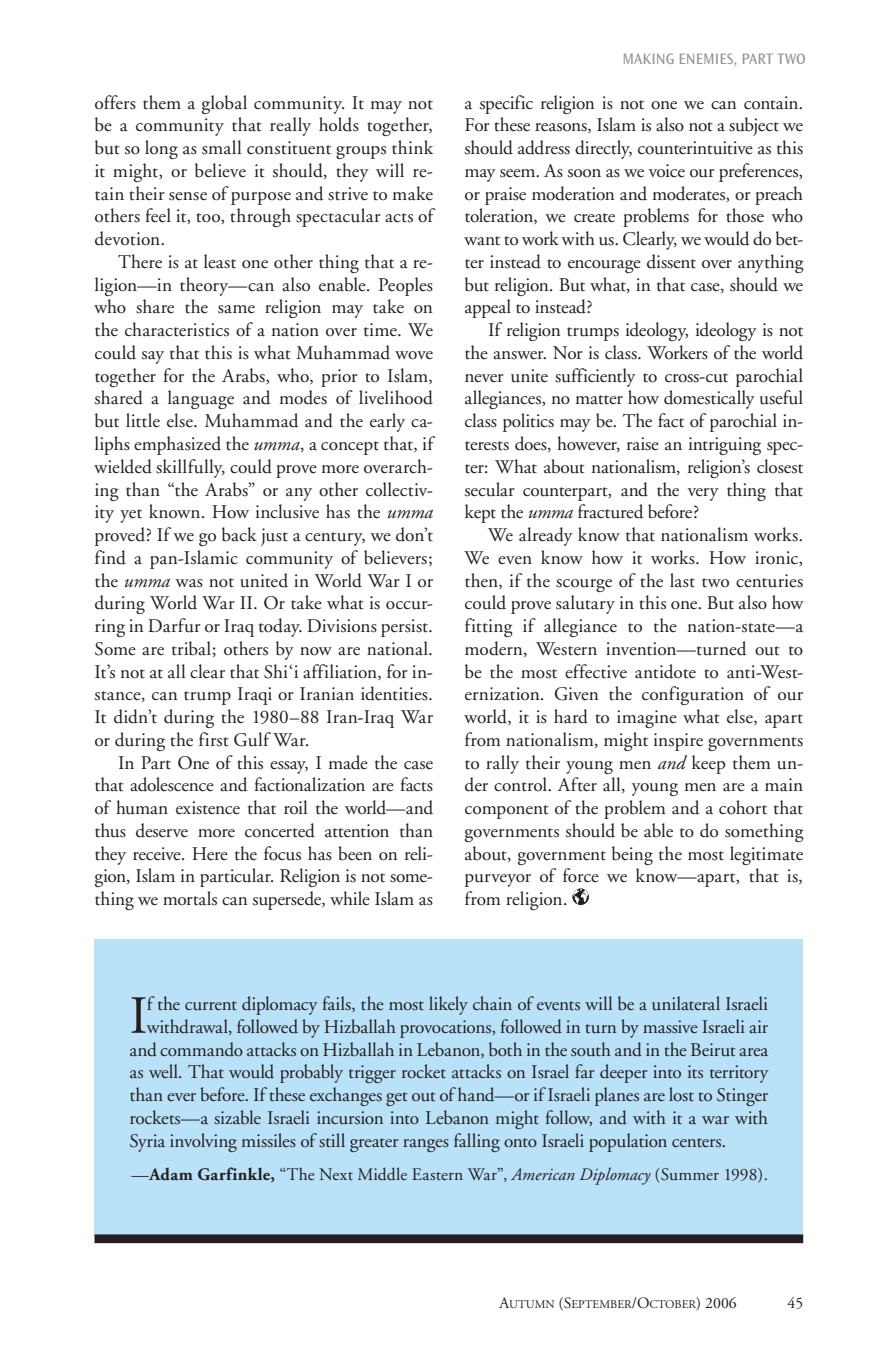
<style>
.page{position:relative;width:882px;height:1371px;background:#fff}
.page>*{position:absolute;margin:0;border:0;box-sizing:border-box;transform-origin:0 0}
.t1{font:53.55px "Adobe Garamond";color:#231f20}
.t2{font:19.25px/22.8px "Adobe Garamond";letter-spacing:-.005em;color:#231f20;text-align:justify}
.t3{font:17.5px "Adobe Garamond";letter-spacing:.005em;color:#231f20}
.t4{font:15.75px "Ocean Sans";color:#939598}
.t5{font:15.75px "Adobe Garamond";color:#231f20}
.t6{font:11.9px "Adobe Garamond";color:#231f20}
.s1{font-style:italic}
.s2{font-weight:700}
.s3{font-size:15.75px}
</style>
<div class="page">
<svg style="left:572px;top:888px;width:17px;height:17px"></svg>
<svg style="left:573px;top:889px;width:16px;height:15px"></svg>
<div style="left:94px;top:939px;width:709px;height:297px;background:#b9e1f7"></div>
<div style="left:94px;top:1234px;width:709px;height:8px;background:#231f20"></div>
<p class="t2" style="left:94px;top:92px;width:340px">offers them a global community. It may not be a community that really holds together, but so long as small constituent groups think it might, or believe it should, they will re&shy;tain their sense of purpose and strive to make others feel it, too, through spectacular acts of devotion.</p>
<p class="t2" style="left:94px;top:251px;width:340px;text-indent:24px">There is at least one other thing that a re&shy;ligion—in theory—can also enable. Peoples who share the same religion may take on the characteristics of a nation over time. We could say that this is what Muhammad wove together for the Arabs, who, prior to Islam, shared a language and modes of livelihood but little else. Muhammad and the early ca&shy;liphs emphasized the <span class="s1">umma</span>, a concept that, if wielded skillfully, could prove more overarch&shy;ing than “the Arabs” or any other collectiv&shy;ity yet known. How inclusive has the <span class="s1">umma </span>proved? If we go back just a century, we don’t find a pan-Islamic community of believers; the <span class="s1">umma</span> was not united in World War I or during World War II . Or take what is occur&shy;ring in Darfur or Iraq today. Divisions persist.<br>Some are tribal; others by now are national.<br>It’s not at all clear that Shi‘i affiliation, for in&shy;stance, can trump Iraqi or Iranian identities.<br>It didn’t during the 1980–88 Iran-Iraq War or during the first Gulf War.</p>
<p class="t2" style="left:94px;top:751px;width:340px;text-indent:24px">In Part One of this essay, I made the case that adolescence and factionalization are facts of human existence that roil the world—and thus deserve more concerted attention than they receive. Here the focus has been on reli&shy;gion, Islam in particular. Religion is not some&shy;thing we mortals can supersede, while Islam as</p>
<p class="t4" style="left:622px;top:50px;width:37px">MAKING</p>
<p class="t4" style="left:678px;top:50px;width:16px">ENEMIES</p>
<p class="t4" style="left:734px;top:50px;width:74px">, PART TWO</p>
<p class="t2" style="left:465px;top:92px;width:340px">a specific religion is not one we can contain.<br>For these reasons, Islam is also not a subject we should address directly, counterintuitive as this may seem. As soon as we voice our preferences, or praise moderation and moderates, or preach toleration, we create problems for those who want to work with us. Clearly, we would do bet&shy;ter instead to encourage dissent over anything but religion. But what, in that case, should we appeal to instead?</p>
<p class="t2" style="left:465px;top:319px;width:340px;text-indent:24px">If religion trumps ideology, ideology is not the answer. Nor is class. Workers of the world never unite sufficiently to cross-cut parochial allegiances, no matter how domestically useful class politics may be. The fact of parochial in&shy;terests does, however, raise an intriguing spec&shy;ter: What about nationalism, religion’s closest secular counterpart, and the very thing that kept the <span class="s1">umma</span> fractured before?</p>
<p class="t2" style="left:465px;top:524px;width:340px;text-indent:24px">We already know that nationalism works.<br>We even know how it works. How ironic, then, if the scourge of the last two centuries could prove salutary in this one. But also how fitting if allegiance to the nation-state—a modern, Western invention—turned out to be the most effective antidote to anti-West&shy;ernization. Given the configuration of our world, it is hard to imagine what else, apart from nationalism, might inspire governments to rally their young men <span class="s1">and</span> keep them un&shy;der control. After all, young men are a main component of the problem and a cohort that governments should be able to do something about, government being the most legitimate purveyor of force we know—apart, that is, from religion.</p>
<h1 class="t1" style="left:130px;top:987px;width:16px">I</h1>
<p class="t2" style="left:147px;top:992px;width:623px">f the current diplomacy fails, the most likely chain of events will be a unilateral Israeli</p>
<p class="t2" style="left:147px;top:1015px;width:623px">withdrawal, followed by Hizballah provocations, followed in turn by massive Israeli air</p>
<p class="t2" style="left:130px;top:1038px;width:640px">and commando attacks on Hizballah in Lebanon, both in the south and in the Beirut area</p>
<p class="t2" style="left:130px;top:1061px;width:640px">as well. That would probably trigger rocket attacks on Israel far deeper into its territory</p>
<p class="t2" style="left:130px;top:1083px;width:640px">than ever before. If these exchanges get out of hand—or if Israeli planes are lost to Stinger</p>
<p class="t2" style="left:129px;top:1106px;width:640px">rockets—a sizable Israeli incursion into Lebanon might follow, and with it a war with</p>
<p class="t2" style="left:129px;top:1129px;width:598px">Syria involving missiles of still greater ranges falling onto Israeli population centers.</p>
<p class="t3" style="left:131px;top:1164px;width:638px">—<span class="s2">Adam Garfinkle,</span> “The Next Middle Eastern War”, <span class="s1">American Diplomacy</span> (Summer 1998).</p>
<p class="t6" style="left:499px;top:1297px;width:239px"><span class="s3">A</span>utumn <span class="s3">(S</span>eptember<span class="s3">/O</span>ctober<span class="s3">) 2006</span></p>
<p class="t5" style="left:787px;top:1294px;width:17px">45</p>
</div>
